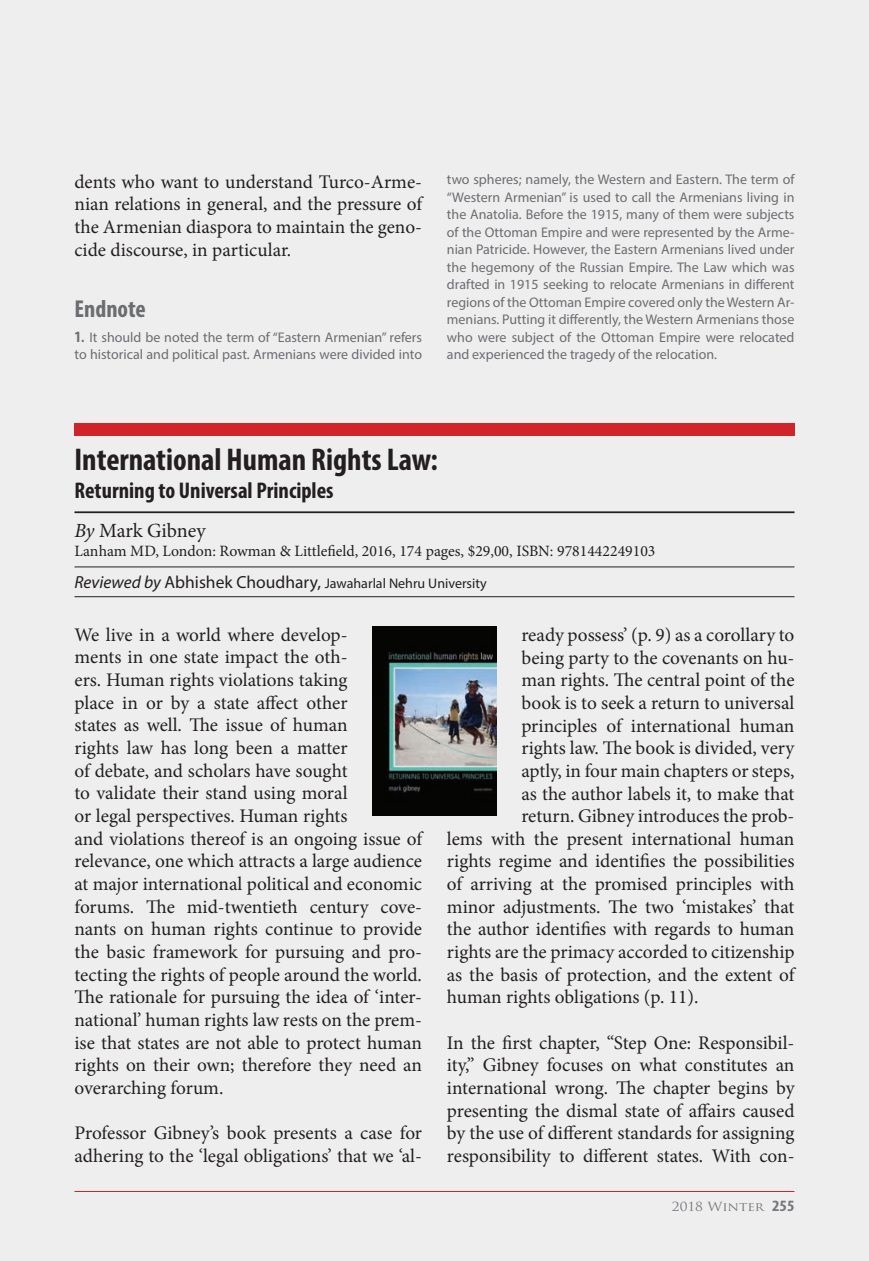
<style>
.page{position:relative;width:869px;height:1261px;background:#fff}
.page>*{position:absolute;margin:0;border:0;box-sizing:border-box;transform-origin:0 0}
.t1{font:700 condensed 31.5px "Myriad Pro";color:#231f20}
.t2{font:700 condensed 24.5px "Myriad Pro";color:#6c6d70}
.t3{font:700 condensed 22.75px "Myriad Pro";color:#231f20}
.t4{font:20.12px "Minion Pro";letter-spacing:-.005em;color:#231f20}
.t5{font:19.25px/22.6px "Minion Pro";letter-spacing:-.005em;color:#231f20}
.t6{font:15.75px "Minion Pro";color:#231f20}
.t7{font:14px/17.5px "Myriad Pro";color:#6c6d70}
.t8{font:14px "Myriad Pro";color:#231f20}
.t9{font:12.25px "Trajan Pro";color:#76787b;scale:1.11 1}
.s1{font-weight:700;font-stretch:condensed;font-size:15.75px}
.s2{font-weight:700;font-stretch:condensed}
.s3{font-style:italic}
.s4{font-style:italic;font-size:17.5px}
.s5{font-size:17.5px}
.s6{font-family:"Myriad Pro";font-weight:700;font-stretch:condensed;font-size:15.75px}
</style>
<div class="page">
<div style="left:0;top:0;width:868px;height:1260px;background:#eeeeef"></div>
<hr style="left:74px;top:1190px;width:720px;height:1px;background:#d1232a">
<hr style="left:74px;top:566px;width:720px;height:1px;background:#231f20">
<hr style="left:74px;top:596px;width:720px;height:1px;background:#231f20">
<hr style="left:74px;top:511px;width:720px;height:2px;background:#231f20">
<div style="left:74px;top:423px;width:720px;height:12px;background:#d1232a"></div>
<img style="left:372px;top:626px;width:124px;height:189px">
<p class="t5" style="left:74px;top:170px;width:349px;text-align:justify">dents who want to understand Turco-Arme&shy;nian relations in general, and the pressure of the Armenian diaspora to maintain the geno&shy;cide discourse, in particular.</p>
<p class="t2" style="left:74px;top:293px;width:73px">Endnote</p>
<p class="t7" style="left:74px;top:328px;width:349px"><span class="s1">1</span><span class="s2">.</span> It should be noted the term of “Eastern Armenian” refers to historical and political past. Armenians were divided into</p>
<p class="t7" style="left:446px;top:170px;width:349px;text-align:justify">two spheres; namely, the Western and Eastern. The term of “Western Armenian” is used to call the Armenians living in the Anatolia. Before the 1915, many of them were subjects of the Ottoman Empire and were represented by the Arme&shy;nian Patricide. However, the Eastern Armenians lived under the hegemony of the Russian Empire. The Law which was drafted in 1915 seeking to relocate Armenians in different regions of the Ottoman Empire covered only the Western Ar&shy;menians. Putting it differently, the Western Armenians those who were subject of the Ottoman Empire were relocated and experienced the tragedy of the relocation.</p>
<h1 class="t1" style="left:74px;top:440px;width:365px">International Human Rights Law:</h1>
<p class="t3" style="left:74px;top:476px;width:260px">Returning to Universal Principles</p>
<p class="t4" style="left:74px;top:517px;width:133px"><span class="s3">By</span> Mark Gibney</p>
<p class="t6" style="left:74px;top:540px;width:582px">Lanham MD, London: Rowman &amp; Littlefield, 2016, 174 pages, $29,00, ISBN: 9781442249103</p>
<p class="t8" style="left:74px;top:575px;width:413px"><span class="s4">Reviewed by</span> <span class="s5">Abhishek Choudhary,</span> Jawaharlal Nehru University</p>
<p class="t5" style="left:74px;top:623px;width:349px">We live in a world where develop-<br>ments in one state impact the oth-<br>ers. Human rights violations taking<br>place in or by a state affect other<br>states as well. The issue of human<br>rights law has long been a matter<br>of debate, and scholars have sought<br>to validate their stand using moral<br>or legal perspectives. Human rights<br>and violations thereof is an ongoing issue of relevance, one which attracts a large audience at major international political and economic forums. The mid-twentieth century cove&shy;nants on human rights continue to provide the basic framework for pursuing and pro&shy;tecting the rights of people around the world.<br>The rationale for pursuing the idea of ‘inter&shy;national’ human rights law rests on the prem&shy;ise that states are not able to protect human rights on their own; therefore they need an overarching forum.</p>
<p class="t5" style="left:74px;top:1121px;width:349px">Professor Gibney’s book presents a case for adhering to the ‘legal obligations’ that we ‘al-</p>
<p class="t5" style="left:521px;top:623px;width:274px">ready possess’ (p. 9) as a corollary to</p>
<p class="t5" style="left:521px;top:646px;width:274px">being party to the covenants on hu-</p>
<p class="t5" style="left:521px;top:668px;width:274px">man rights. The central point of the</p>
<p class="t5" style="left:521px;top:691px;width:274px">book is to seek a return to universal</p>
<p class="t5" style="left:521px;top:714px;width:274px">principles of international human</p>
<p class="t5" style="left:521px;top:736px;width:274px">rights law. The book is divided, very</p>
<p class="t5" style="left:521px;top:759px;width:274px">aptly, in four main chapters or steps,</p>
<p class="t5" style="left:521px;top:782px;width:274px">as the author labels it, to make that</p>
<p class="t5" style="left:521px;top:804px;width:274px">return. Gibney introduces the prob-</p>
<p class="t5" style="left:446px;top:827px;width:349px">lems with the present international human</p>
<p class="t5" style="left:446px;top:849px;width:349px">rights regime and identifies the possibilities</p>
<p class="t5" style="left:446px;top:872px;width:349px">of arriving at the promised principles with</p>
<p class="t5" style="left:446px;top:895px;width:349px">minor adjustments. The two ‘mistakes’ that</p>
<p class="t5" style="left:446px;top:917px;width:349px">the author identifies with regards to human</p>
<p class="t5" style="left:446px;top:940px;width:349px">rights are the primacy accorded to citizenship</p>
<p class="t5" style="left:446px;top:963px;width:349px">as the basis of protection, and the extent of</p>
<p class="t5" style="left:446px;top:985px;width:253px">human rights obligations (p. 11).</p>
<p class="t5" style="left:446px;top:1031px;width:349px;text-align:justify">In the first chapter, “Step One: Responsibil&shy;ity,” Gibney focuses on what constitutes an international wrong. The chapter begins by presenting the dismal state of affairs caused by the use of different standards for assigning responsibility to different states. With con-</p>
<p class="t9" style="left:671px;top:1198px;width:112px">2018 Wınter <span class="s6">255</span></p>
</div>
